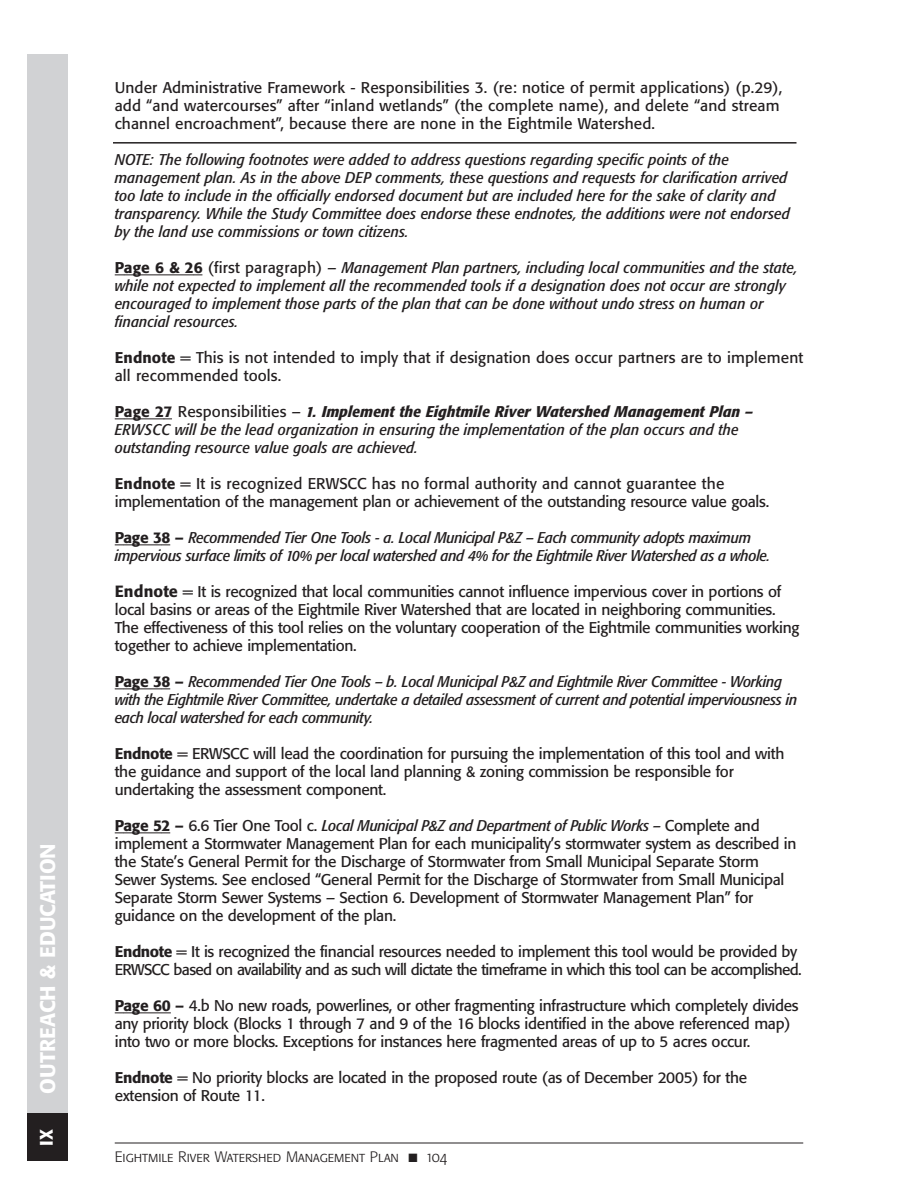
<style>
.page{position:relative;width:918px;height:1188px;background:#fff}
.page>*{position:absolute;margin:0;border:0;box-sizing:border-box;transform-origin:0 0}
.t1{font:500 21px "Formata";color:#fff}
.t2{font:500 18px "Formata";color:#fff}
.t3{font:15.45px/18px "Formata";letter-spacing:-.02em;color:#231f20}
.t4{font:italic condensed 15.45px/18px "Formata";letter-spacing:.005em;color:#231f20;scale:1.1 1}
.t5{font:italic condensed 15.45px/18px "Formata";letter-spacing:-.015em;color:#231f20;scale:1.1 1}
.t6{font:15.45px/18px "Formata";letter-spacing:.01em;color:#231f20}
.t7{font:15.45px/18px "Formata";letter-spacing:-.04em;color:#231f20}
.t8{font:15px "Formata Light SC";color:#231f20}
.s1{font-weight:500;font-style:normal;font-stretch:normal}
.s2{font-style:normal;font-stretch:normal}
.s3{font-weight:500}
.s4{font-weight:500;font-size:16.2px}
.s5{font-style:italic;font-stretch:condensed}
</style>
<div class="page">
<div style="left:27px;top:54px;width:41px;height:1107px;background:#d1d2d4"></div>
<hr style="left:124px;top:274px;width:70px;height:1px;background:#231f20">
<hr style="left:124px;top:418px;width:40px;height:1px;background:#231f20">
<hr style="left:124px;top:544px;width:38px;height:1px;background:#231f20">
<hr style="left:124px;top:688px;width:38px;height:1px;background:#231f20">
<hr style="left:124px;top:832px;width:38px;height:1px;background:#231f20">
<hr style="left:124px;top:1012px;width:47px;height:1px;background:#231f20">
<div style="left:27px;top:1114px;width:41px;height:47px;background:#231f20"></div>
<hr style="left:115px;top:1143px;width:688px;height:1px;background:#231f20">
<hr style="left:113px;top:142px;width:683px;height:2px;background:#231f20">
<h1 class="t1" style="left:39px;top:1094px;width:252px;rotate:-90deg">OUTREACH &amp; EDUCATION</h1>
<p class="t2" style="left:39px;top:1146px;width:18px;rotate:-90deg">IX</p>
<p class="t6" style="left:115px;top:80px;width:669px">Under Administrative Framework - Responsibilities 3. (re: notice of permit applications) (p.29), add “and watercourses” after “inland wetlands” (the complete name), and delete “and stream channel encroachment”, because there are none in the Eightmile Watershed.</p>
<p class="t4" style="left:115px;top:152px;width:615px">NOTE: The following footnotes were added to address questions regarding specific points of the management plan. As in the above DEP comments, these questions and requests for clarification arrived too late to include in the officially endorsed document but are included here for the sake of clarity and transparency. While the Study Committee does endorse these endnotes, the additions were not endorsed by the land use commissions or town citizens.</p>
<p class="t4" style="left:115px;top:260px;width:622px"><span class="s1">Page 6 &amp; 26</span> <span class="s2">(first paragraph) –</span> Management Plan partners, including local communities and the state, while not expected to implement all the recommended tools if a designation does not occur are strongly encouraged to implement those parts of the plan that can be done without undo stress on human or financial resources.</p>
<p class="t6" style="left:115px;top:350px;width:690px"><span class="s3">Endnote</span> = This is not intended to imply that if designation does occur partners are to implement all recommended tools.</p>
<p class="t4" style="left:115px;top:404px;width:582px"><span class="s1">Page 27</span> <span class="s2">Responsibilities –</span> <span class="s3">1. Implement the Eightmile River Watershed Management Plan –<br></span>ERWSCC will be the lead organization in ensuring the implementation of the plan occurs and the outstanding resource value goals are achieved.</p>
<p class="t3" style="left:115px;top:476px;width:656px"><span class="s3">Endnote</span> = It is recognized ERWSCC has no formal authority and cannot guarantee the implementation of the management plan or achievement of the outstanding resource value goals.</p>
<p class="t5" style="left:115px;top:530px;width:598px"><span class="s1">Page 38 –</span> Recommended Tier One Tools - a. Local Municipal P&amp;Z – Each community adopts maximum impervious surface limits of 10% per local watershed and 4% for the Eightmile River Watershed as a whole.</p>
<p class="t3" style="left:115px;top:584px;width:686px"><span class="s4">Endnote</span> = It is recognized that local communities cannot influence impervious cover in portions of local basins or areas of the Eightmile River Watershed that are located in neighboring communities.<br>The effectiveness of this tool relies on the voluntary cooperation of the Eightmile communities working together to achieve implementation.</p>
<p class="t5" style="left:115px;top:674px;width:622px"><span class="s1">Page 38 –</span> Recommended Tier One Tools – b. Local Municipal P&amp;Z and Eightmile River Committee - Working with the Eightmile River Committee, undertake a detailed assessment of current and potential imperviousness in each local watershed for each community.</p>
<p class="t3" style="left:115px;top:746px;width:671px"><span class="s3">Endnote</span> = ERWSCC will lead the coordination for pursuing the implementation of this tool and with the guidance and support of the local land planning &amp; zoning commission be responsible for undertaking the assessment component.</p>
<p class="t3" style="left:115px;top:818px;width:683px"><span class="s3">Page 52 –</span> 6.6 Tier One Tool c. <span class="s5">Local Municipal P&amp;Z and Department of Public Works –</span> Complete and implement a Stormwater Management Plan for each municipality’s stormwater system as described in the State’s General Permit for the Discharge of Stormwater from Small Municipal Separate Storm Sewer Systems. See enclosed “General Permit for the Discharge of Stormwater from Small Municipal Separate Storm Sewer Systems – Section 6. Development of Stormwater Management Plan” for guidance on the development of the plan.</p>
<p class="t7" style="left:115px;top:944px;width:688px"><span class="s3">Endnote</span> = It is recognized the financial resources needed to implement this tool would be provided by<br>ERWSCC based on availability and as such will dictate the timeframe in which this tool can be accomplished.</p>
<p class="t3" style="left:115px;top:998px;width:685px"><span class="s3">Page 60 –</span> 4.b No new roads, powerlines, or other fragmenting infrastructure which completely divides any priority block (Blocks 1 through 7 and 9 of the 16 blocks identified in the above referenced map) into two or more blocks. Exceptions for instances here fragmented areas of up to 5 acres occur.</p>
<p class="t3" style="left:115px;top:1070px;width:634px"><span class="s3">Endnote</span> = No priority blocks are located in the proposed route (as of December 2005) for the extension of Route 11.</p>
<p class="t8" style="left:115px;top:1150px;width:334px">Eightmile River Watershed Management Plan ■ 104</p>
</div>
